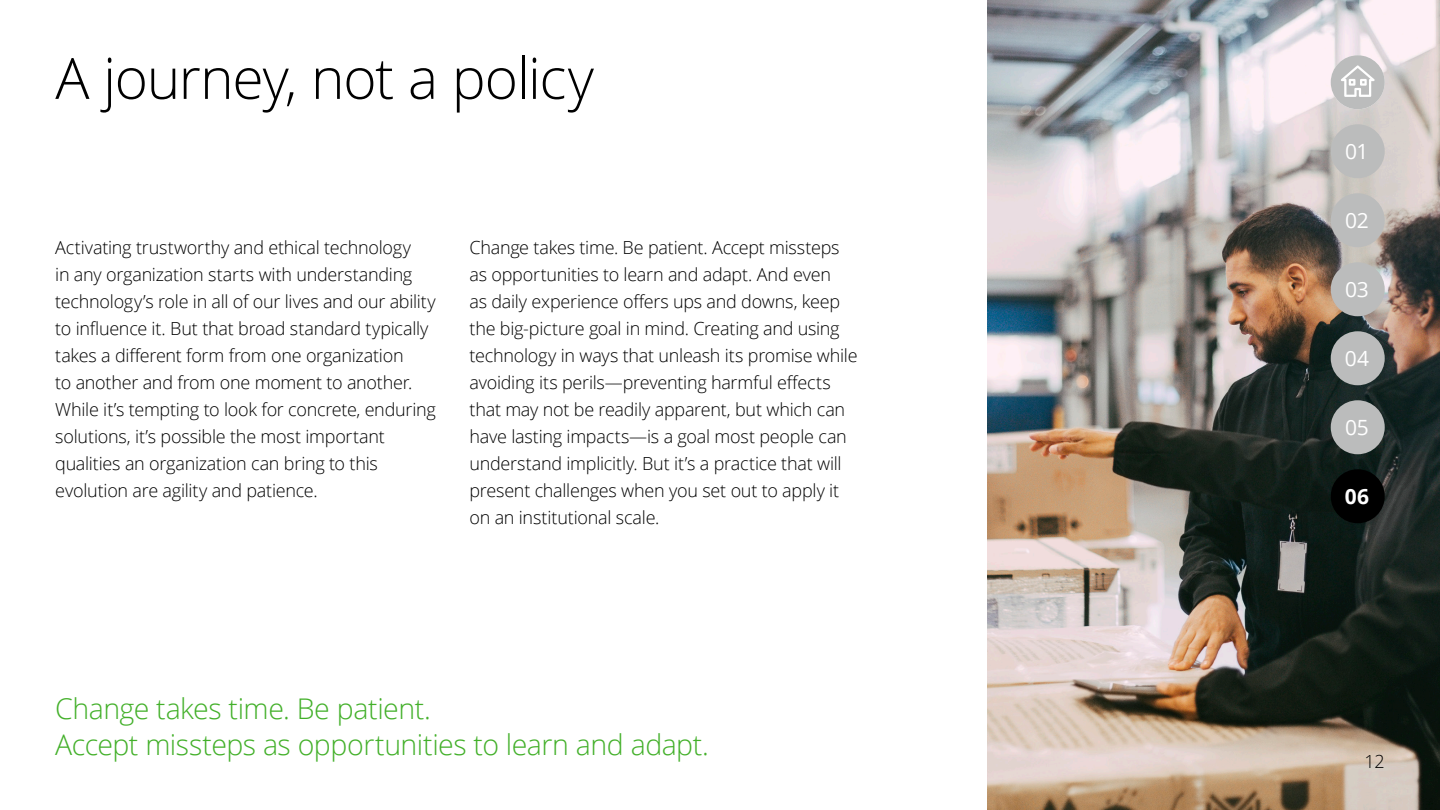
<style>
.page{position:relative;width:1440px;height:810px;background:#fff}
.page>*{position:absolute;margin:0;border:0;box-sizing:border-box;transform-origin:0 0}
.Story_heading_light{font:300 57px "Open Sans";letter-spacing:-.025em;color:#000}
.Quote_pullout_meduim{font:300 28.5px/36px "Open Sans";letter-spacing:-.015em;color:#43b02a}
.Contents_page_number{font:21px "Open Sans";letter-spacing:-.015em;color:#fff}
.Contents_page_number-2{font:700 21px "Open Sans";color:#fff}
.Body_copy__12_18pt{font:300 18px/27px "Open Sans";letter-spacing:-.015em;color:#000}
.Chart_Text_Small__10{font:300 18px "Open Sans";color:#000}
</style>
<div class="page">
<img style="left:987px;top:0;width:453px;height:810px">
<div style="left:1331px;top:400px;width:54px;height:54px;background:#bbbcbc;border-radius:50%"></div>
<div style="left:1331px;top:331px;width:54px;height:54px;background:#bbbcbc;border-radius:50%"></div>
<div style="left:1331px;top:262px;width:54px;height:54px;background:#bbbcbc;border-radius:50%"></div>
<div style="left:1331px;top:193px;width:54px;height:54px;background:#bbbcbc;border-radius:50%"></div>
<div style="left:1331px;top:124px;width:54px;height:54px;background:#bbbcbc;border-radius:50%"></div>
<svg style="left:1331px;top:55px;width:54px;height:54px;background:#cccbcb"></svg>
<div style="left:1331px;top:469px;width:54px;height:54px;background:#000;border-radius:50%"></div>
<p class="Story_heading_light" style="left:55px;top:39px;width:540px">A journey, not a policy</p>
<p class="Body_copy__12_18pt" style="left:55px;top:233px;width:382px">Activating trustworthy and ethical technology<br>in any organization starts with understanding technology’s role in all of our lives and our ability to influence it. But that broad standard typically takes a different form from one organization<br>to another and from one moment to another.<br>While it’s tempting to look for concrete, enduring solutions, it’s possible the most important qualities an organization can bring to this evolution are agility and patience.</p>
<p class="Body_copy__12_18pt" style="left:470px;top:233px;width:390px">Change takes time. Be patient. Accept missteps as opportunities to learn and adapt. And even<br>as daily experience offers ups and downs, keep the big-picture goal in mind. Creating and using technology in ways that unleash its promise while avoiding its perils—preventing harmful effects that may not be readily apparent, but which can have lasting impacts—is a goal most people can understand implicitly. But it’s a practice that will present challenges when you set out to apply it on an institutional scale.</p>
<p class="Quote_pullout_meduim" style="left:55px;top:690px;width:655px">Change takes time. Be patient.<br>Accept missteps as opportunities to learn and adapt.</p>
<p class="Contents_page_number" style="left:1345px;top:137px;width:25px">01</p>
<p class="Contents_page_number" style="left:1345px;top:206px;width:25px">02</p>
<p class="Contents_page_number" style="left:1345px;top:275px;width:25px">03</p>
<p class="Contents_page_number" style="left:1345px;top:344px;width:26px">04</p>
<p class="Contents_page_number" style="left:1345px;top:413px;width:25px">05</p>
<p class="Contents_page_number-2" style="left:1345px;top:482px;width:26px">06</p>
<p class="Chart_Text_Small__10" style="left:1364px;top:750px;width:22px">12</p>
</div>
